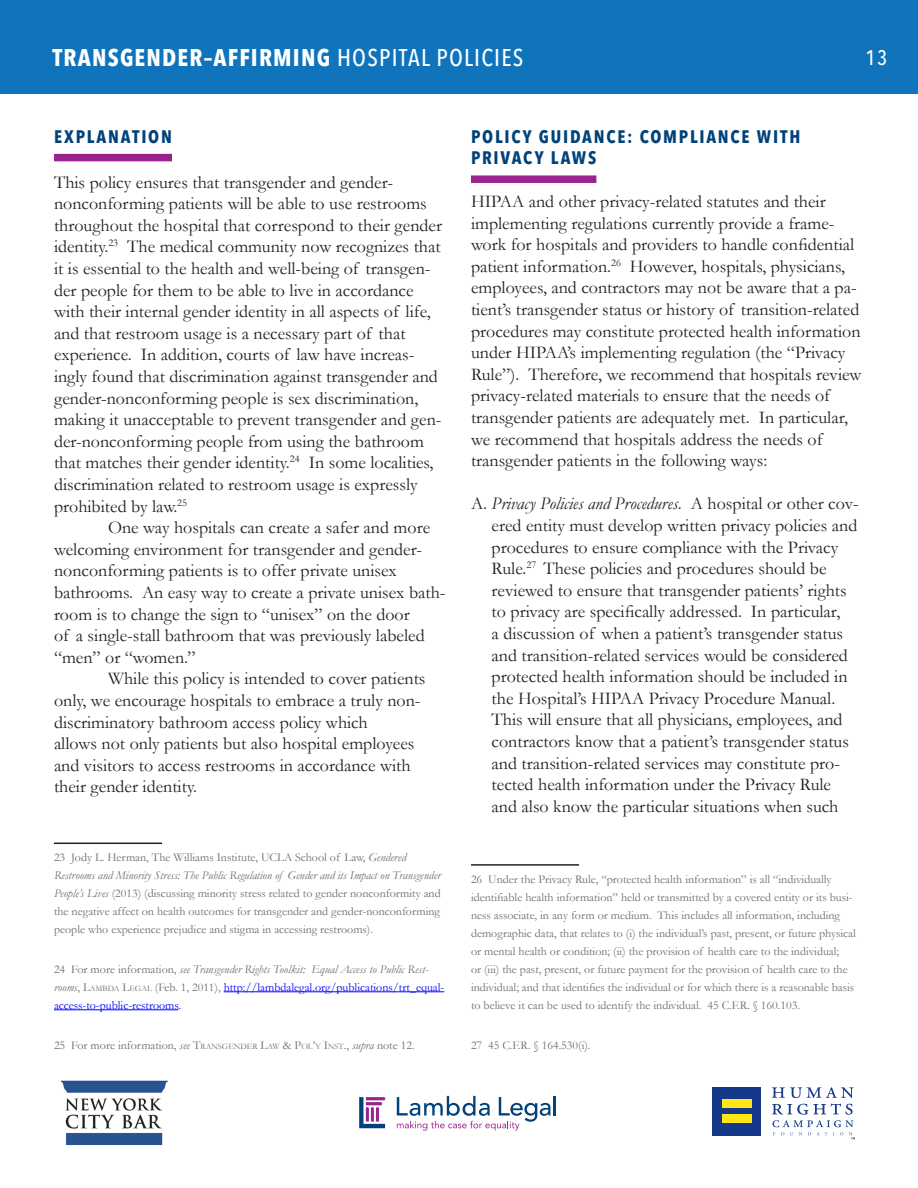
<style>
.page{position:relative;width:918px;height:1188px;background:#fff}
.page>*{position:absolute;margin:0;border:0;box-sizing:border-box;transform-origin:0 0}
.t1{font:700 condensed 24px "Avenir Next LT Pro";letter-spacing:.05em;color:#fff}
.t2{font:500 condensed 21px "Avenir Next LT Pro";color:#fff}
.body_copy{font:18px/21.6px "Garamond";color:#231f20}
.Heading_1{font:700 condensed 18px/21.6px "Avenir Next LT Pro";letter-spacing:.1em;color:#004279}
.Body_Text{font:700 condensed 18px "Avenir Next LT Pro";letter-spacing:.1em;color:#004279}
.caption_no_line{font:12px/18px "Garamond";color:#6c6d70}
.caption_no_line-2{font:12px/18px "Garamond";color:#00f}
.s1{font-weight:500}
.s2{font-style:italic}
.s3{color:#6c6d70}
.s4{font-style:italic;color:#6c6d70}
.s5{font-size:8.4px;color:#6c6d70}
.s6{font-style:inherit}
.s7{font-size:8.4px}
</style>
<div class="page">
<div style="left:713px;top:1087px;width:48px;height:48px;background:#153889"></div>
<div style="left:722px;top:1099px;width:29px;height:9px;background:#ffe616"></div>
<div style="left:722px;top:1114px;width:29px;height:9px;background:#ffe616"></div>
<svg style="left:772px;top:1087px;width:83px;height:52px"></svg>
<img style="left:61px;top:1080px;width:107px;height:66px">
<hr style="left:553px;top:1096px;width:3px;height:20px;background:#004279">
<svg style="left:397px;top:1096px;width:154px;height:35px"></svg>
<svg style="left:359px;top:1097px;width:26px;height:31px"></svg>
<div style="left:0;top:0;width:918px;height:94px;background:#1074bc"></div>
<div style="left:54px;top:154px;width:118px;height:7px;background:#99248e"></div>
<hr style="left:54px;top:843px;width:108px;height:1px;background:#231f20">
<hr style="left:224px;top:992px;width:220px;height:1px;background:#00f">
<hr style="left:54px;top:1010px;width:124px;height:1px;background:#00f">
<div style="left:471px;top:175px;width:125px;height:8px;background:#99248e"></div>
<hr style="left:471px;top:864px;width:108px;height:2px;background:#231f20">
<h1 class="t1" style="left:52px;top:43px;width:472px">TRANSGENDER–AFFIRMING <span class="s1">HOSPITAL POLICIES</span></h1>
<p class="t2" style="left:865px;top:45px;width:23px">13</p>
<p class="Body_Text" style="left:54px;top:125px;width:119px">EXPLANATION</p>
<p class="body_copy" style="left:54px;top:171px;width:390px">This policy ensures that transgender and gender&shy;nonconforming patients will be able to use restrooms throughout the hospital that correspond to their gender identity.<sup>23</sup> The medical community now recognizes that it is essential to the health and well-being of transgen&shy;der people for them to be able to live in accordance with their internal gender identity in all aspects of life, and that restroom usage is a necessary part of that experience. In addition, courts of law have increas&shy;ingly found that discrimination against transgender and gender-nonconforming people is sex discrimination, making it unacceptable to prevent transgender and gen&shy;der-nonconforming people from using the bathroom that matches their gender identity.<sup>24</sup> In some localities, discrimination related to restroom usage is expressly prohibited by law.<sup>25</sup></p>
<p class="body_copy" style="left:54px;top:517px;width:393px;text-indent:54px">One way hospitals can create a safer and more welcoming environment for transgender and gender&shy;nonconforming patients is to offer private unisex bathrooms. An easy way to create a private unisex bath-</p>
<p class="body_copy" style="left:54px;top:603px;width:372px">room is to change the sign to “unisex” on the door of a single-stall bathroom that was previously labeled “men” or “women.”</p>
<p class="body_copy" style="left:54px;top:668px;width:373px;text-indent:54px">While this policy is intended to cover patients only, we encourage hospitals to embrace a truly non&shy;discriminatory bathroom access policy which<br>allows not only patients but also hospital employees and visitors to access restrooms in accordance with their gender identity.</p>
<p class="caption_no_line" style="left:54px;top:848px;width:388px">23 Jody L. Herman, The Williams Institute, UCLA School of Law, <span class="s2">Gendered Restrooms and Minority Stress: The Public Regulation of Gender and its Impact on Transgender People’s Lives</span> (2013) (discussing minority stress related to gender nonconformity and the negative affect on health outcomes for transgender and gender-nonconforming people who experience prejudice and stigma in accessing restrooms).</p>
<p class="caption_no_line-2" style="left:54px;top:960px;width:392px"><span class="s3">24 For more information,</span> <span class="s4">see Transgender Rights Toolkit: Equal Access to Public Rest&shy;rooms</span><span class="s3">,</span> <span class="s3">L</span><span class="s5">AMBDA</span> <span class="s3">L</span><span class="s5">EGAL</span> <span class="s3">(Feb. 1, 2011)</span><span class="s3">,</span> http://lambdalegal.org/publications/trt_equal&shy;access-to-public-restrooms.</p>
<p class="caption_no_line" style="left:54px;top:1036px;width:362px">25 For more information, <span class="s2">see</span> <span class="s6">T</span><span class="s7">RANSGENDER</span> <span class="s6">L</span><span class="s7">AW</span> <span class="s6">&amp; P</span><span class="s7">OL</span><span class="s6">’</span><span class="s7">Y</span> <span class="s6">I</span><span class="s7">NST</span><span class="s6">.,</span> <span class="s2">supra</span> note 12.</p>
<p class="Heading_1" style="left:471px;top:125px;width:331px">POLICY GUIDANCE: COMPLIANCE WITH<br>PRIVACY LAWS</p>
<p class="body_copy" style="left:471px;top:190px;width:392px">HIPAA and other privacy-related statutes and their implementing regulations currently provide a frame&shy;work for hospitals and providers to handle confidential patient information.<sup>26</sup> However, hospitals, physicians, employees, and contractors may not be aware that a pa&shy;tient’s transgender status or history of transition-related procedures may constitute protected health information under HIPAA’s implementing regulation (the “Privacy Rule”). Therefore, we recommend that hospitals review privacy-related materials to ensure that the needs of transgender patients are adequately met. In particular, we recommend that hospitals address the needs of transgender patients in the following ways:</p>
<p class="body_copy" style="left:492px;top:493px;width:369px;text-indent:-21px">A. <span class="s2">Privacy Policies and Procedures</span>. A hospital or other cov&shy;ered entity must develop written privacy policies and procedures to ensure compliance with the Privacy Rule.<sup>27</sup> These policies and procedures should be reviewed to ensure that transgender patients’ rights to privacy are specifically addressed. In particular,<br>a discussion of when a patient’s transgender status and transition-related services would be considered protected health information should be included in the Hospital’s HIPAA Privacy Procedure Manual.<br>This will ensure that all physicians, employees, and contractors know that a patient’s transgender status and transition-related services may constitute pro&shy;tected health information under the Privacy Rule and also know the particular situations when such</p>
<p class="caption_no_line" style="left:471px;top:870px;width:386px">26 Under the Privacy Rule, “protected health information” is all “individually identifiable health information” held or transmitted by a covered entity or its busi&shy;ness associate, in any form or medium. This includes all information, including demographic data, that relates to (i) the individual’s past, present, or future physical or mental health or condition; (ii) the provision of health care to the individual;<br>or (iii) the past, present, or future payment for the provision of health care to the individual; and that identifies the individual or for which there is a reasonable basis to believe it can be used to identify the individual. 45 C.F.R. § 160.103.</p>
<p class="caption_no_line" style="left:471px;top:1036px;width:121px">27 45 C.F.R. § 164.530(i).</p>
</div>
